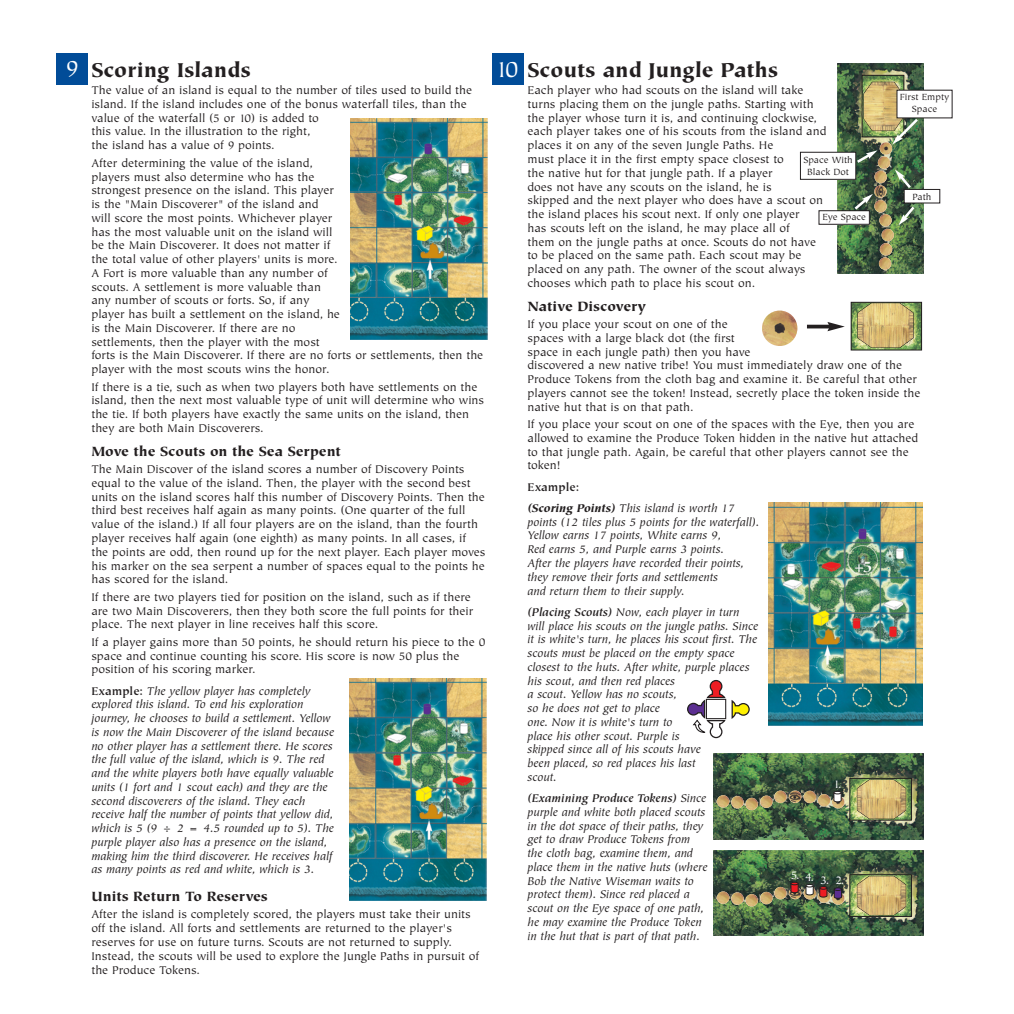
<style>
.page{position:relative;width:1014px;height:1014px;background:#fff}
.page>*{position:absolute;margin:0;border:0;box-sizing:border-box;transform-origin:0 0}
.t1{font:25px "Tiepolo";color:#fff}
.t2{font:900 22.5px "Tiepolo";color:#231f20}
.t3{font:900 15px "Tiepolo";color:#231f20}
.t4{font:12.5px/13.8px "Tiepolo";color:#231f20}
.t5{font:italic 12.5px/13.8px "Tiepolo";color:#231f20}
.t6{font:12.5px "Tiepolo";color:#fff}
.t7{font:10px/12px "Tiepolo";color:#231f20;text-align:center}
.s1{font-weight:700;font-style:normal}
.s2{font-weight:900}
.s3{font-weight:700}
</style>
<div class="page">
<img style="left:350px;top:118px;width:137px;height:222px">
<img style="left:768px;top:503px;width:153px;height:222px">
<img style="left:713px;top:753px;width:210px;height:86px">
<img style="left:851px;top:780px;width:58px;height:38px">
<div style="left:849px;top:778px;width:62px;height:42px;border:1px solid #231f20"></div>
<svg style="left:856px;top:779px;width:50px;height:40px;background:#cbb674"></svg>
<svg style="left:713px;top:935px;width:210px;height:1px"></svg>
<img style="left:713px;top:850px;width:210px;height:85px">
<img style="left:851px;top:876px;width:58px;height:38px">
<div style="left:849px;top:874px;width:62px;height:42px;border:1px solid #231f20"></div>
<svg style="left:856px;top:875px;width:50px;height:40px;background:#ccb774"></svg>
<img style="left:852px;top:304px;width:67px;height:44px">
<div style="left:850px;top:302px;width:71px;height:48px;border:1px solid #231f20"></div>
<svg style="left:857px;top:302px;width:56px;height:46px;background:#cab573"></svg>
<img style="left:762px;top:310px;width:35px;height:36px;border-radius:50%">
<hr style="left:806px;top:325px;width:24px;height:3px;background:#231f20">
<svg style="left:827px;top:322px;width:17px;height:9px"></svg>
<svg style="left:687px;top:680px;width:63px;height:58px"></svg>
<img style="left:717px;top:790px;width:127px;height:20px">
<img style="left:717px;top:882px;width:127px;height:24px">
<div style="left:56px;top:53px;width:31px;height:32px;background:#014c98"></div>
<div style="left:493px;top:53px;width:31px;height:32px;background:#014c98"></div>
<img style="left:349px;top:678px;width:137px;height:222px">
<img style="left:837px;top:63px;width:86px;height:210px">
<img style="left:863px;top:77px;width:39px;height:5px">
<div style="left:861px;top:75px;width:43px;height:62px;border:1px solid #231f20"></div>
<div style="left:896px;top:90px;width:56px;height:28px;background:#fff"></div>
<div style="left:904px;top:189px;width:35px;height:14px;background:#fff"></div>
<div style="left:903px;top:189px;width:37px;height:14px;border:1px solid #231f20"></div>
<div style="left:818px;top:211px;width:51px;height:13px;background:#fff"></div>
<div style="left:818px;top:210px;width:51px;height:14px;border:1px solid #231f20"></div>
<div style="left:800px;top:152px;width:55px;height:27px;background:#fff"></div>
<div style="left:800px;top:152px;width:56px;height:28px;border:1px solid #231f20"></div>
<img style="left:851px;top:82px;width:69px;height:188px">
<h2 class="t2" style="left:91px;top:61px;width:161px">Scoring Islands</h2>
<p class="t4" style="left:91px;top:84px;width:382px">The value of an island is equal to the number of tiles used to build the island. If the island includes one of the bonus waterfall tiles, than the value of the waterfall (5 or 10) is added to<br>this value. In the illustration to the right,<br>the island has a value of 9 points.</p>
<p class="t4" style="left:91px;top:157px;width:393px">After determining the value of the island,<br>players must also determine who has the<br>strongest presence on the island. This player<br>is the "Main Discoverer" of the island and<br>will score the most points. Whichever player<br>has the most valuable unit on the island will<br>be the Main Discoverer. It does not matter if<br>the total value of other players' units is more.<br>A Fort is more valuable than any number of<br>scouts. A settlement is more valuable than<br>any number of scouts or forts. So, if any<br>player has built a settlement on the island, he<br>is the Main Discoverer. If there are no<br>settlements, then the player with the most<br>forts is the Main Discoverer. If there are no forts or settlements, then the player with the most scouts wins the honor.</p>
<p class="t4" style="left:91px;top:381px;width:394px">If there is a tie, such as when two players both have settlements on the island, then the next most valuable type of unit will determine who wins the tie. If both players have exactly the same units on the island, then they are both Main Discoverers.</p>
<p class="t3" style="left:91px;top:445px;width:251px">Move the Scouts on the Sea Serpent</p>
<p class="t4" style="left:91px;top:463px;width:395px">The Main Discover of the island scores a number of Discovery Points equal to the value of the island. Then, the player with the second best units on the island scores half this number of Discovery Points. Then the third best receives half again as many points. (One quarter of the full value of the island.) If all four players are on the island, than the fourth player receives half again (one eighth) as many points. In all cases, if the points are odd, then round up for the next player. Each player moves his marker on the sea serpent a number of spaces equal to the points he has scored for the island.</p>
<p class="t4" style="left:91px;top:591px;width:383px">If there are two players tied for position on the island, such as if there are two Main Discoverers, then they both score the full points for their place. The next player in line receives half this score.</p>
<p class="t4" style="left:91px;top:636px;width:395px">If a player gains more than 50 points, he should return his piece to the 0 space and continue counting his score. His score is now 50 plus the position of his scoring marker.</p>
<p class="t5" style="left:91px;top:684px;width:244px"><span class="s1">Example:</span> The yellow player has completely explored this island. To end his exploration journey, he chooses to build a settlement. Yellow is now the Main Discoverer of the island because no other player has a settlement there. He scores the full value of the island, which is 9. The red and the white players both have equally valuable units (1 fort and 1 scout each) and they are the second discoverers of the island. They each receive half the number of points that yellow did, which is 5 (9 ÷ 2 = 4.5 rounded up to 5). The purple player also has a presence on the island, making him the third discoverer. He receives half as many points as red and white, which is 3.</p>
<p class="t3" style="left:91px;top:890px;width:178px">Units Return To Reserves</p>
<p class="t4" style="left:91px;top:908px;width:389px">After the island is completely scored, the players must take their units off the island. All forts and settlements are returned to the player's reserves for use on future turns. Scouts are not returned to supply.<br>Instead, the scouts will be used to explore the Jungle Paths in pursuit of the Produce Tokens.</p>
<h1 class="t1" style="left:65px;top:59px;width:15px">9</h1>
<h1 class="t1" style="left:495px;top:59px;width:25px">10</h1>
<h2 class="t2" style="left:527px;top:61px;width:252px">Scouts and Jungle Paths</h2>
<p class="t4" style="left:527px;top:84px;width:300px">Each player who had scouts on the island will take turns placing them on the jungle paths. Starting with the player whose turn it is, and continuing clockwise, each player takes one of his scouts from the island and places it on any of the seven Jungle Paths. He<br>must place it in the first empty space closest to<br>the native hut for that jungle path. If a player<br>does not have any scouts on the island, he is<br>skipped and the next player who does have a scout on the island places his scout next. If only one player<br>has scouts left on the island, he may place all of<br>them on the jungle paths at once. Scouts do not have to be placed on the same path. Each scout may be placed on any path. The owner of the scout always chooses which path to place his scout on.</p>
<p class="t3" style="left:527px;top:300px;width:120px">Native Discovery</p>
<p class="t4" style="left:527px;top:318px;width:394px">If you place your scout on one of the<br>spaces with a large black dot (the first<br>space in each jungle path) then you have<br>discovered a new native tribe! You must immediately draw one of the Produce Tokens from the cloth bag and examine it. Be careful that other players cannot see the token! Instead, secretly place the token inside the native hut that is on that path.</p>
<p class="t4" style="left:527px;top:418px;width:392px">If you place your scout on one of the spaces with the Eye, then you are allowed to examine the Produce Token hidden in the native hut attached to that jungle path. Again, be careful that other players cannot see the token!</p>
<p class="t5" style="left:527px;top:477px;width:209px;line-height:21.2px"><span class="s1">Example:<br></span><span class="s2">(Scoring Points)</span> This island is worth 17</p>
<p class="t5" style="left:527px;top:516px;width:233px">points (12 tiles plus 5 points for the waterfall).<br>Yellow earns 17 points, White earns 9,<br>Red earns 5, and Purple earns 3 points.<br>After the players have recorded their points, they remove their forts and settlements<br>and return them to their supply.</p>
<p class="t5" style="left:527px;top:606px;width:232px"><span class="s3">(Placing Scouts)</span> Now, each player in turn will place his scouts on the jungle paths. Since it is white's turn, he places his scout first. The scouts must be placed on the empty space closest to the huts. After white, purple places his scout, and then red places<br>a scout. Yellow has no scouts,<br>so he does not get to place<br>one. Now it is white's turn to<br>place his other scout. Purple is<br>skipped since all of his scouts have<br>been placed, so red places his last<br>scout.</p>
<p class="t5" style="left:527px;top:792px;width:181px"><span class="s3">(Examining Produce Tokens)</span> Since purple and white both placed scouts in the dot space of their paths, they get to draw Produce Tokens from the cloth bag, examine them, and place them in the native huts (where Bob the Native Wiseman waits to protect them). Since red placed a scout on the Eye space of one path, he may examine the Produce Token in the hut that is part of that path.</p>
<p class="t7" style="left:899px;top:92px;width:51px">First Empty<br>Space</p>
<p class="t7" style="left:803px;top:154px;width:51px">Space With<br>Black Dot</p>
<p class="t7" style="left:912px;top:191px;width:20px">Path</p>
<p class="t7" style="left:822px;top:211px;width:45px">Eye Space</p>
<p class="t6" style="left:833px;top:779px;width:10px">1.</p>
<p class="t6" style="left:790px;top:870px;width:10px">5.</p>
<p class="t6" style="left:805px;top:874px;width:41px">4. 3. 2.</p>
</div>
